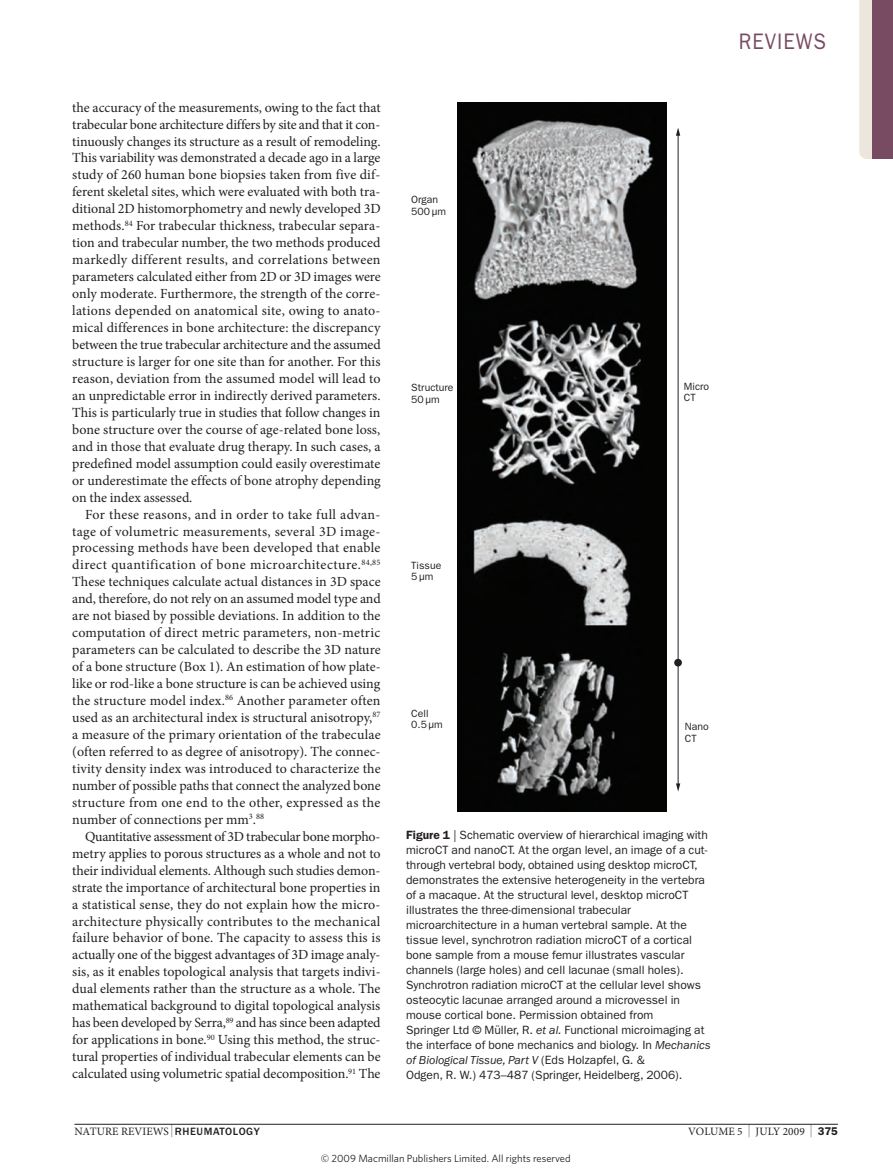
<style>
.page{position:relative;width:893px;height:1174px;background:#fff}
.page>*{position:absolute;margin:0;border:0;box-sizing:border-box;transform-origin:0 0}
.t1{font:22.5px "ITC Franklin Gothic Std";letter-spacing:.05em;color:#794b62;scale:.9 1}
.t2{font:13.95px/17px "Minion Pro";color:#231f20;text-align:justify}
.t3{font:12px/15px "ITC Franklin Gothic Std";color:#231f20}
.t4{font:11.25px "Minion Pro";letter-spacing:.01em;color:#231f20}
.t5{font:10.5px/11.7px "ITC Franklin Gothic Std";color:#231f20}
.t6{font:10.5px "Whitney";color:#231f20}
.s1{font-weight:600}
.s2{font-style:italic}
.s3{font-size:12.9px}
.s4{font-family:"ITC Franklin Gothic Std";font-weight:500;font-size:10.95px}
.s5{font-family:"ITC Franklin Gothic Std";font-weight:600}
</style>
<div class="page">
<hr style="left:74px;top:1124px;width:764px;height:1px;background:#231f20">
<hr style="left:678px;top:134px;width:1px;height:651px;background:#231f20">
<svg style="left:676px;top:128px;width:4px;height:8px"></svg>
<svg style="left:676px;top:783px;width:4px;height:8px"></svg>
<img style="left:457px;top:103px;width:209px;height:708px">
<div style="left:674px;top:659px;width:8px;height:7px;background:#231f20;border-radius:50%"></div>
<svg style="left:859px;top:0;width:34px;height:159px;background:#a58691"></svg>
<p class="t2" style="left:72px;top:99px;width:310px">the accuracy of the measurements, owing to the fact that trabecular bone architecture differs by site and that it con&shy;tinuously changes its structure as a result of re modeling. this variability was demonstrated a decade ago in a large study of 260 human bone biopsies taken from five dif&shy;ferent skeletal sites, which were evaluated with both tra&shy;ditional 2D histomorphometry and newly developed 3D methods.<sup>84</sup> For trabecular thickness, trabecular separa&shy;tion and trabecular number, the two methods produced markedly different results, and correlations between parameters calculated either from 2D or 3D images were only moderate. Furthermore, the strength of the corre&shy;lations depended on anatomical site, owing to ana to&shy;mical differences in bone architecture: the discrepancy between the true trabecular architecture and the assumed structure is larger for one site than for another. For this reason, deviation from the assumed model will lead to an unpredictable error in indirectly derived parameters. this is particularly true in studies that follow changes in bone structure over the course of age-related bone loss, and in those that evaluate drug therapy. in such cases, a predefined model assumption could easily overestimate or underestimate the effects of bone atrophy depending on the index assessed.</p>
<p class="t2" style="left:72px;top:505px;width:310px;text-indent:13px">For these reasons, and in order to take full advan&shy;tage of volumetric measurements, several 3D image&shy;processing methods have been developed that enable direct quantification of bone microarchitecture.<sup>84,85 </sup>these techniques calculate actual distances in 3D space and, therefore, do not rely on an assumed model type and are not biased by possible deviations. in addition to the computation of direct metric parameters, non-metric parameters can be calculated to describe the 3D nature of a bone structure (Box 1). an estimation of how plate&shy;like or rod-like a bone structure is can be achieved using the structure model index.<sup>86</sup> another parameter often used as an architec tural index is structural anisotropy,<sup>87 </sup>a measure of the primary orientation of the trabeculae (often referred to as degree of anisotropy). the connec&shy;tivity density index was introduced to characterize the number of possible paths that connect the analyzed bone structure from one end to the other, expressed as the number of connections per mm<sup>3</sup>.<sup>88</sup></p>
<p class="t2" style="left:72px;top:828px;width:310px;text-indent:13px">Quantitative assessment of 3D trabecular bone morpho&shy;metry applies to porous structures as a whole and not to their individual elements. although such studies demon&shy;strate the importance of architectural bone properties in a statistical sense, they do not explain how the micro&shy;architecture physically contributes to the mechanical failure behavior of bone. the capacity to assess this is actually one of the biggest advantages of 3D image analy&shy;sis, as it enables topological analysis that targets indivi&shy;dual elements rather than the structure as a whole. the mathemati cal background to digital topological analysis has been developed by serra,<sup>89</sup> and has since been adapted for applications in bone.<sup>90</sup> using this method, the struc&shy;tural properties of individual trabecular elements can be calculated using volumetric spatial decomposition.<sup>91</sup> the</p>
<p class="t5" style="left:411px;top:194px;width:36px">Organ<br>500µm</p>
<p class="t5" style="left:411px;top:382px;width:44px">Structure<br>50µm</p>
<p class="t5" style="left:684px;top:380px;width:27px">Micro<br>CT</p>
<p class="t5" style="left:411px;top:559px;width:32px">Tissue<br>5µm</p>
<p class="t5" style="left:411px;top:707px;width:33px">Cell<br>0.5µm</p>
<p class="t5" style="left:685px;top:720px;width:25px">Nano<br>CT</p>
<p class="t3" style="left:406px;top:827px;width:306px"><span class="s1">Figure 1</span> | schematic overview of hierarchical imaging with microCT and nanoCT. At the organ level, an image of a cut&shy;through vertebral body, obtained using desktop microCT, demonstrates the extensive heterogeneity in the vertebra of a macaque. At the structural level, desktop microCT illustrates the three-dimensional trabecular microarchitecture in a human vertebral sample. At the tissue level, synchrotron radiation microCT of a cortical bone sample from a mouse femur illustrates vascular channels (large holes) and cell lacunae (small holes). synchrotron radiation microCT at the cellular level shows osteocytic lacunae arranged around a microvessel in mouse cortical bone. Permission obtained from<br>springer Ltd © Müller, r. <span class="s2">et al.</span> Functional microimaging at the interface of bone mechanics and biology. in <span class="s2">Mechanics of Biological Tissue, Part V</span> (eds Holzapfel, G. &amp;<br>Odgen, r. w.) 473–487 (springer, Heidelberg, 2006).</p>
<h1 class="t1" style="left:739px;top:28px;width:99px">reviews</h1>
<p class="t4" style="left:74px;top:1123px;width:187px">nature reviews <span class="s3">|</span> <span class="s4">RHEUMATOLOGY</span></p>
<p class="t4" style="left:688px;top:1123px;width:151px">volume 5 <span class="s3">|</span> JulY 2009 <span class="s3">|</span> <span class="s5">375</span></p>
<p class="t6" style="left:321px;top:1152px;width:251px">© 2009 Macmillan Publishers Limited. All rights reserved</p>
</div>
